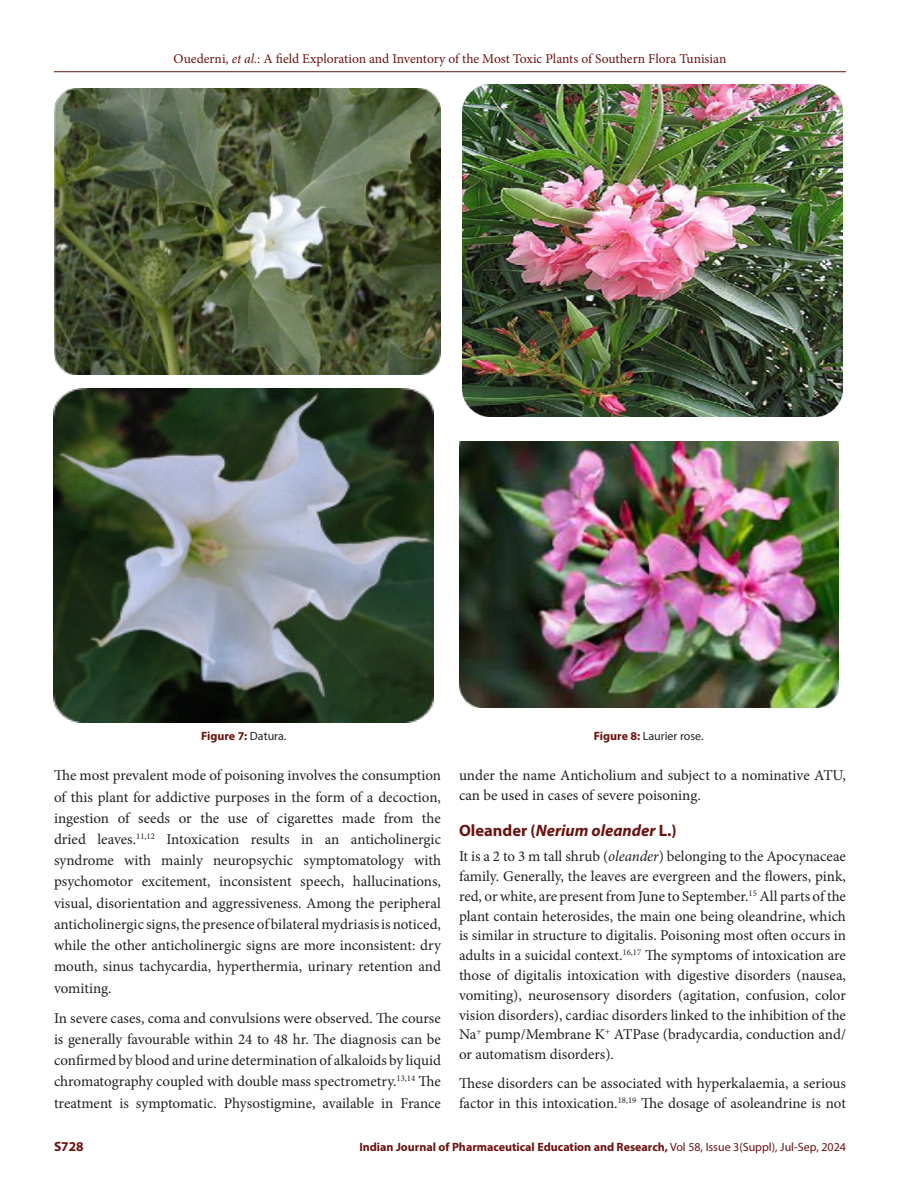
<style>
.page{position:relative;width:918px;height:1188px;background:#fff}
.page>*{position:absolute;margin:0;border:0;box-sizing:border-box;transform-origin:0 0}
.Heading_2{font:italic 700 16.5px "Myriad Pro";color:#6c120e}
.Body_text{font:15px/21.1px "Minion Pro";color:#231f20;text-align:justify}
.Body_text__FO{font:15px/19.8px "Minion Pro";letter-spacing:-.005em;color:#231f20;text-align:justify}
.t1{font:13.5px "Minion Pro";color:#6c120e}
.t2{font:700 13.5px "Myriad Pro";color:#6c120e}
.FIG_Caption{font:700 12px "Myriad Pro";color:#6c120e}
.FIG_Caption-2{font:12px "Myriad Pro";color:#231f20}
.s1{font-style:italic}
.s2{font-weight:400;color:#231f20}
.s3{font-weight:700;color:#6c120e}
.s4{font-style:normal}
.s5{font-weight:400}
</style>
<div class="page">
<hr style="left:54px;top:71px;width:792px;height:1px;background:#6c120e">
<img style="left:54px;top:88px;width:387px;height:286px">
<img style="left:54px;top:389px;width:379px;height:333px">
<img style="left:463px;top:85px;width:379px;height:332px">
<img style="left:459px;top:441px;width:379px;height:266px">
<p class="t1" style="left:174px;top:50px;width:554px">Ouederni, <span class="s1">et al.</span>: A field Exploration and Inventory of the Most Toxic Plants of Southern Flora Tunisian</p>
<p class="FIG_Caption" style="left:201px;top:728px;width:87px">Figure 7: <span class="s2">Datura.</span></p>
<p class="FIG_Caption-2" style="left:594px;top:729px;width:111px"><span class="s3">Figure 8:</span> Laurier rose.</p>
<p class="Body_text" style="left:54px;top:765px;width:389px">The most prevalent mode of poisoning involves the consumption of this plant for addictive purposes in the form of a decoction, ingestion of seeds or the use of cigarettes made from the dried leaves.<sup>11,12</sup> Intoxication results in an anticholinergic syndrome with mainly neuropsychic symptomatology with psychomotor excitement, inconsistent speech, hallucinations, visual, disorientation and aggressiveness. Among the peripheral anticholinergic signs, the presence of bilateral mydriasis is noticed, while the other anticholinergic signs are more inconsistent: dry mouth, sinus tachycardia, hyperthermia, urinary retention and vomiting.</p>
<p class="Body_text" style="left:54px;top:1007px;width:389px">In severe cases, coma and convulsions were observed. The course is generally favourable within 24 to 48 hr. The diagnosis can be confirmed by blood and urine determination of alkaloids by liquid chromatography coupled with double mass spectrometry.<sup>13,14</sup> The treatment is symptomatic. Physostigmine, available in France</p>
<p class="Body_text" style="left:459px;top:766px;width:388px;line-height:19.8px">under the name Anticholium and subject to a nominative ATU, can be used in cases of severe poisoning.</p>
<p class="Heading_2" style="left:459px;top:819px;width:219px"><span class="s4">Oleander (</span>Nerium oleander <span class="s4">L.)</span></p>
<p class="Body_text__FO" style="left:459px;top:847px;width:389px">It is a 2 to 3 m tall shrub (<span class="s1">oleander</span>) belonging to the Apocynaceae family. Generally, the leaves are evergreen and the flowers, pink, red, or white, are present from June to September.<sup>15</sup> All parts of the plant contain heterosides, the main one being oleandrine, which is similar in structure to digitalis. Poisoning most often occurs in adults in a suicidal context.<sup>16,17</sup> The symptoms of intoxication are those of digitalis intoxication with digestive disorders (nausea, vomiting), neurosensory disorders (agitation, confusion, color vision disorders), cardiac disorders linked to the inhibition of the Na<sup>+</sup> pump/Membrane K<sup>+</sup> ATPase (bradycardia, conduction and/ or automatism disorders).</p>
<p class="Body_text" style="left:459px;top:1073px;width:389px;line-height:19.8px">These disorders can be associated with hyperkalaemia, a serious factor in this intoxication.<sup>18,19</sup> The dosage of asoleandrine is not</p>
<p class="t2" style="left:54px;top:1137px;width:31px">S728</p>
<p class="FIG_Caption" style="left:359px;top:1139px;width:488px">Indian Journal of Pharmaceutical Education and Research, <span class="s5">Vol 58, Issue 3(Suppl), Jul-Sep, 2024</span></p>
</div>
